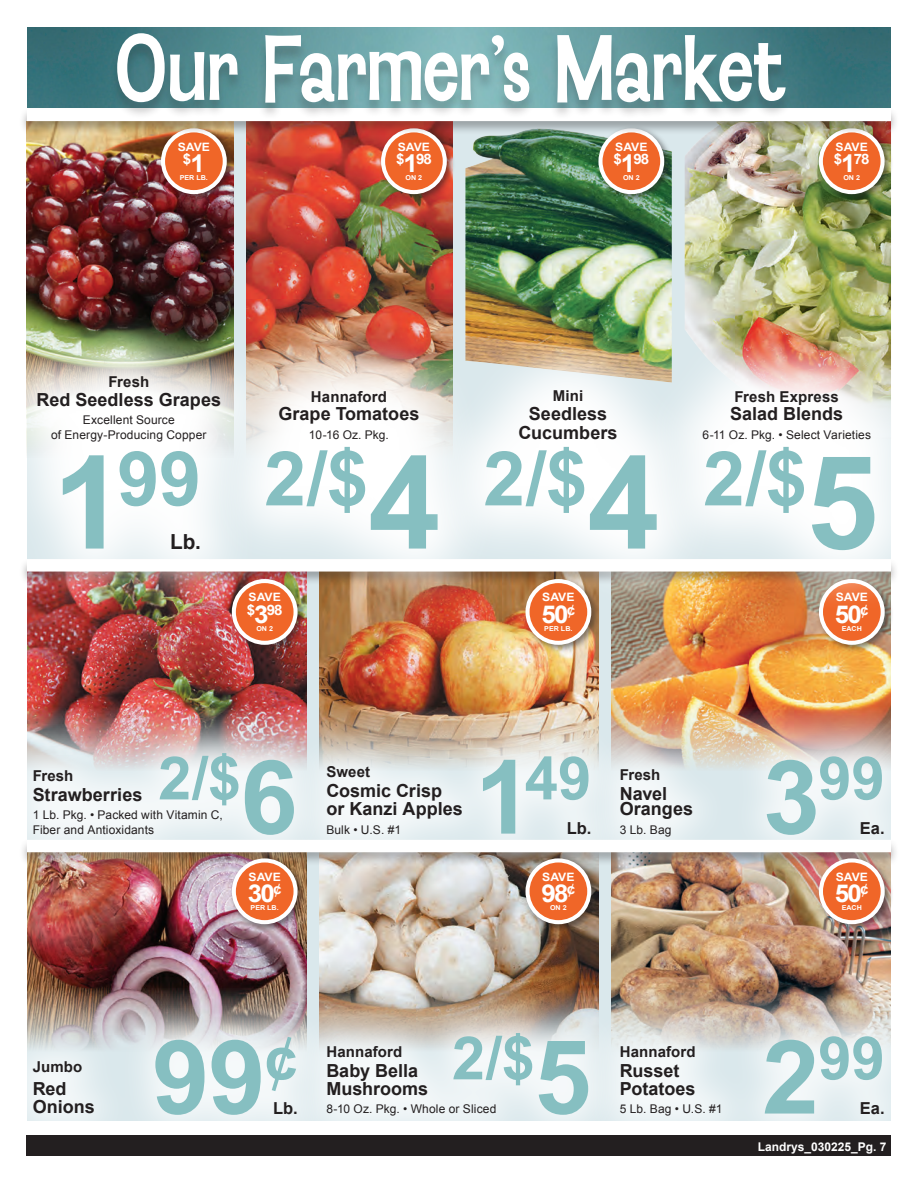
<style>
.page{position:relative;width:918px;height:1188px;background:#fff}
.page>*{position:absolute;margin:0;border:0;box-sizing:border-box;transform-origin:0 0}
.t1{font:700 102.75px "Arial";color:#86bfc1}
.t2{font:81px "Baileywick JF Gothic";letter-spacing:-.015em;color:#fff;scale:.88 1}
.t3{font:700 75.6px "Arial";color:#86bfc1}
.t4{font:700 59.85px "Arial";color:#86bfc1}
.t5{font:700 24.6px "Arial";letter-spacing:-.07em;color:#fff;scale:1.05 1}
.t6{font:700 20.7px "Arial";color:#231f20}
.t7{font:700 18px/18.6px "Arial";color:#231f20}
.t8{font:700 16.5px "Arial";color:#231f20}
.t9{font:700 15px "Arial";letter-spacing:.01em;color:#231f20}
.t10{font:700 14.4px "Arial";letter-spacing:-.07em;color:#fff;scale:1.05 1}
.t11{font:12px/14.4px "Arial";letter-spacing:.01em;color:#231f20}
.t12{font:700 12px "Arial";color:#fff}
.t13{font:700 11.55px "Arial";color:#fff;scale:1.05 1}
.t14{font:700 6.75px "Arial";color:#fff;scale:1.05 1}
.s1{font-size:24.6px}
.s2{font-size:129.75px}
.s3{font-size:102.75px}
</style>
<div class="page">
<img style="left:27px;top:873px;width:279px;height:126px">
<img style="left:319px;top:872px;width:280px;height:123px">
<img style="left:612px;top:873px;width:279px;height:126px">
<img style="left:27px;top:612px;width:279px;height:104px">
<img style="left:319px;top:612px;width:280px;height:107px">
<img style="left:612px;top:612px;width:279px;height:107px">
<div style="left:289px;top:719px;width:338px;height:153px;background:#fff;opacity:.75"></div>
<div style="left:289px;top:995px;width:337px;height:158px;background:#fff;opacity:.75"></div>
<div style="left:0;top:716px;width:332px;height:157px;background:#fff;opacity:.75"></div>
<div style="left:0;top:999px;width:333px;height:154px;background:#fff;opacity:.75"></div>
<div style="left:582px;top:719px;width:336px;height:154px;background:#fff;opacity:.75"></div>
<div style="left:582px;top:999px;width:336px;height:154px;background:#fff;opacity:.75"></div>
<div style="left:816px;top:856px;width:78px;height:77px;background:#231f20;opacity:.55"></div>
<div style="left:821px;top:860px;width:62px;height:62px;background:#f06628;border-radius:50%"></div>
<div style="left:819px;top:858px;width:66px;height:66px;border:4px solid #fff;border-radius:50%"></div>
<div style="left:522px;top:576px;width:78px;height:78px;background:#231f20;opacity:.55"></div>
<div style="left:528px;top:581px;width:61px;height:62px;background:#f06628;border-radius:50%"></div>
<div style="left:526px;top:579px;width:65px;height:66px;border:4px solid #fff;border-radius:50%"></div>
<div style="left:229px;top:856px;width:77px;height:77px;background:#231f20;opacity:.55"></div>
<div style="left:234px;top:860px;width:62px;height:62px;background:#f06628;border-radius:50%"></div>
<div style="left:232px;top:858px;width:66px;height:66px;border:4px solid #fff;border-radius:50%"></div>
<div style="left:229px;top:576px;width:78px;height:78px;background:#231f20;opacity:.55"></div>
<div style="left:234px;top:581px;width:62px;height:62px;background:#f06628;border-radius:50%"></div>
<div style="left:232px;top:579px;width:66px;height:66px;border:4px solid #fff;border-radius:50%"></div>
<div style="left:522px;top:856px;width:78px;height:77px;background:#231f20;opacity:.55"></div>
<div style="left:528px;top:860px;width:61px;height:62px;background:#f06628;border-radius:50%"></div>
<div style="left:526px;top:858px;width:65px;height:66px;border:4px solid #fff;border-radius:50%"></div>
<div style="left:816px;top:576px;width:78px;height:78px;background:#231f20;opacity:.55"></div>
<div style="left:821px;top:581px;width:62px;height:62px;background:#f06628;border-radius:50%"></div>
<div style="left:819px;top:579px;width:66px;height:66px;border:4px solid #fff;border-radius:50%"></div>
<img style="left:27px;top:135px;width:206px;height:177px">
<img style="left:246px;top:135px;width:207px;height:193px">
<img style="left:465px;top:135px;width:207px;height:192px">
<img style="left:685px;top:135px;width:206px;height:192px">
<img style="left:22px;top:312px;width:261px;height:300px">
<img style="left:204px;top:328px;width:219px;height:284px">
<img style="left:423px;top:327px;width:217px;height:285px">
<img style="left:640px;top:327px;width:255px;height:286px">
<div style="left:158px;top:125px;width:78px;height:78px;background:#231f20;opacity:.55"></div>
<div style="left:163px;top:130px;width:62px;height:62px;background:#f06628;border-radius:50%"></div>
<div style="left:161px;top:128px;width:66px;height:66px;border:4px solid #fff;border-radius:50%"></div>
<div style="left:816px;top:125px;width:78px;height:78px;background:#231f20;opacity:.55"></div>
<div style="left:821px;top:130px;width:62px;height:62px;background:#f06628;border-radius:50%"></div>
<div style="left:819px;top:128px;width:66px;height:66px;border:4px solid #fff;border-radius:50%"></div>
<div style="left:378px;top:125px;width:78px;height:78px;background:#231f20;opacity:.55"></div>
<div style="left:383px;top:130px;width:62px;height:62px;background:#f06628;border-radius:50%"></div>
<div style="left:381px;top:128px;width:66px;height:66px;border:4px solid #fff;border-radius:50%"></div>
<div style="left:596px;top:125px;width:77px;height:78px;background:#231f20;opacity:.55"></div>
<div style="left:600px;top:130px;width:62px;height:62px;background:#f06628;border-radius:50%"></div>
<div style="left:598px;top:128px;width:66px;height:66px;border:4px solid #fff;border-radius:50%"></div>
<div style="left:27px;top:1136px;width:864px;height:20px;background:#231f20"></div>
<img style="left:27px;top:27px;width:864px;height:80px">
<div style="left:19px;top:107px;width:879px;height:28px;background:#231f20;opacity:.35"></div>
<div style="left:27px;top:109px;width:864px;height:12px;background:#fff"></div>
<div style="left:109px;top:35px;width:684px;height:86px;background:#231f20;opacity:.22"></div>
<h2 class="t2" style="left:114px;top:15px;width:765px">Our Farmer’s Market</h2>
<p class="t13" style="left:178px;top:139px;width:32px">SAVE</p>
<p class="t10" style="left:183px;top:149px;width:22px">$<span class="s1">1</span></p>
<p class="t14" style="left:180px;top:173px;width:28px">PER LB.</p>
<p class="t13" style="left:398px;top:139px;width:32px">SAVE</p>
<p class="t10" style="left:396px;top:149px;width:36px">$<span class="s1">1</span>98</p>
<p class="t14" style="left:406px;top:173px;width:17px">ON 2</p>
<p class="t13" style="left:615px;top:139px;width:32px">SAVE</p>
<p class="t10" style="left:613px;top:149px;width:36px">$<span class="s1">1</span>98</p>
<p class="t14" style="left:623px;top:173px;width:17px">ON 2</p>
<p class="t13" style="left:836px;top:139px;width:32px">SAVE</p>
<p class="t10" style="left:834px;top:149px;width:36px">$<span class="s1">1</span>78</p>
<p class="t14" style="left:843px;top:173px;width:17px">ON 2</p>
<p class="t9" style="left:109px;top:372px;width:42px">Fresh</p>
<h3 class="t7" style="left:37px;top:391px;width:186px">Red Seedless Grapes</h3>
<p class="t11" style="left:51px;top:413px;width:157px;text-align:center">Excellent Source<br>of Energy-Producing Copper</p>
<h3 class="t3" style="left:53px;top:429px;width:150px"><span class="s2">1</span>99</h3>
<h3 class="t6" style="left:170px;top:528px;width:32px">Lb.</h3>
<p class="t9" style="left:311px;top:387px;width:77px">Hannaford</p>
<h3 class="t7" style="left:278px;top:405px;width:143px">Grape Tomatoes</h3>
<p class="t11" style="left:309px;top:427px;width:81px">10-16 Oz. Pkg.</p>
<h3 class="t3" style="left:264px;top:429px;width:178px">2/$<span class="s2">4</span></h3>
<p class="t13" style="left:249px;top:590px;width:32px">SAVE</p>
<p class="t10" style="left:247px;top:600px;width:36px">$<span class="s1">3</span>98</p>
<p class="t14" style="left:256px;top:624px;width:17px">ON 2</p>
<p class="t9" style="left:553px;top:386px;width:32px">Mini</p>
<h3 class="t7" style="left:519px;top:405px;width:100px;text-align:center">Seedless<br>Cucumbers</h3>
<h3 class="t3" style="left:483px;top:429px;width:178px">2/$<span class="s2">4</span></h3>
<p class="t13" style="left:542px;top:590px;width:32px">SAVE</p>
<h3 class="t5" style="left:542px;top:598px;width:34px">50<sup>¢</sup></h3>
<p class="t14" style="left:544px;top:624px;width:28px">PER LB.</p>
<p class="t9" style="left:735px;top:387px;width:106px">Fresh Express</p>
<h3 class="t7" style="left:730px;top:405px;width:115px">Salad Blends</h3>
<p class="t11" style="left:702px;top:427px;width:170px">6-11 Oz. Pkg. • Select Varieties</p>
<h3 class="t3" style="left:703px;top:429px;width:177px">2/$<span class="s2">5</span></h3>
<p class="t13" style="left:836px;top:590px;width:32px">SAVE</p>
<h3 class="t5" style="left:835px;top:598px;width:34px">50<sup>¢</sup></h3>
<p class="t14" style="left:842px;top:624px;width:21px">EACH</p>
<h3 class="t4" style="left:158px;top:739px;width:141px">2/$<span class="s3">6</span></h3>
<p class="t9" style="left:33px;top:766px;width:42px">Fresh</p>
<h3 class="t7" style="left:33px;top:786px;width:111px">Strawberries</h3>
<p class="t11" style="left:33px;top:808px;width:192px">1 Lb. Pkg. • Packed with Vitamin C,<br>Fiber and Antioxidants</p>
<p class="t13" style="left:249px;top:869px;width:32px">SAVE</p>
<h3 class="t5" style="left:248px;top:877px;width:34px">30<sup>¢</sup></h3>
<p class="t14" style="left:251px;top:904px;width:28px">PER LB.</p>
<p class="t9" style="left:326px;top:762px;width:45px">Sweet</p>
<h3 class="t7" style="left:326px;top:782px;width:138px">Cosmic Crisp or Kanzi Apples</h3>
<p class="t11" style="left:326px;top:822px;width:76px">Bulk • U.S. #1</p>
<h3 class="t4" style="left:475px;top:739px;width:118px"><span class="s3">1</span>49</h3>
<h3 class="t8" style="left:567px;top:817px;width:26px">Lb.</h3>
<p class="t13" style="left:542px;top:869px;width:32px">SAVE</p>
<h3 class="t5" style="left:542px;top:877px;width:34px">98<sup>¢</sup></h3>
<p class="t14" style="left:550px;top:904px;width:17px">ON 2</p>
<p class="t9" style="left:620px;top:765px;width:42px">Fresh</p>
<h3 class="t7" style="left:620px;top:786px;width:75px;line-height:15.6px">Navel<br>Oranges</h3>
<p class="t11" style="left:620px;top:822px;width:53px">3 Lb. Bag</p>
<h3 class="t4" style="left:763px;top:739px;width:123px"><span class="s3">3</span>99</h3>
<h3 class="t8" style="left:860px;top:817px;width:26px">Ea.</h3>
<p class="t13" style="left:836px;top:869px;width:32px">SAVE</p>
<h3 class="t5" style="left:835px;top:877px;width:34px">50<sup>¢</sup></h3>
<p class="t14" style="left:842px;top:904px;width:21px">EACH</p>
<p class="t9" style="left:33px;top:1057px;width:51px">Jumbo</p>
<h3 class="t7" style="left:33px;top:1080px;width:64px">Red<br>Onions</h3>
<h1 class="t1" style="left:152px;top:1010px;width:147px">99<sup>¢</sup></h1>
<h3 class="t8" style="left:273px;top:1097px;width:26px">Lb.</h3>
<h3 class="t4" style="left:452px;top:1019px;width:141px">2/$<span class="s3">5</span></h3>
<p class="t9" style="left:326px;top:1042px;width:77px">Hannaford</p>
<h3 class="t7" style="left:326px;top:1062px;width:103px">Baby Bella<br>Mushrooms</h3>
<p class="t11" style="left:326px;top:1102px;width:172px">8-10 Oz. Pkg. • Whole or Sliced</p>
<p class="t9" style="left:620px;top:1042px;width:77px">Hannaford</p>
<h3 class="t7" style="left:620px;top:1062px;width:77px">Russet<br>Potatoes</h3>
<p class="t11" style="left:620px;top:1102px;width:104px">5 Lb. Bag • U.S. #1</p>
<h3 class="t4" style="left:762px;top:1019px;width:124px"><span class="s3">2</span>99</h3>
<h3 class="t8" style="left:860px;top:1097px;width:26px">Ea.</h3>
<p class="t12" style="left:758px;top:1138px;width:130px">Landrys_030225_Pg. 7</p>
</div>
